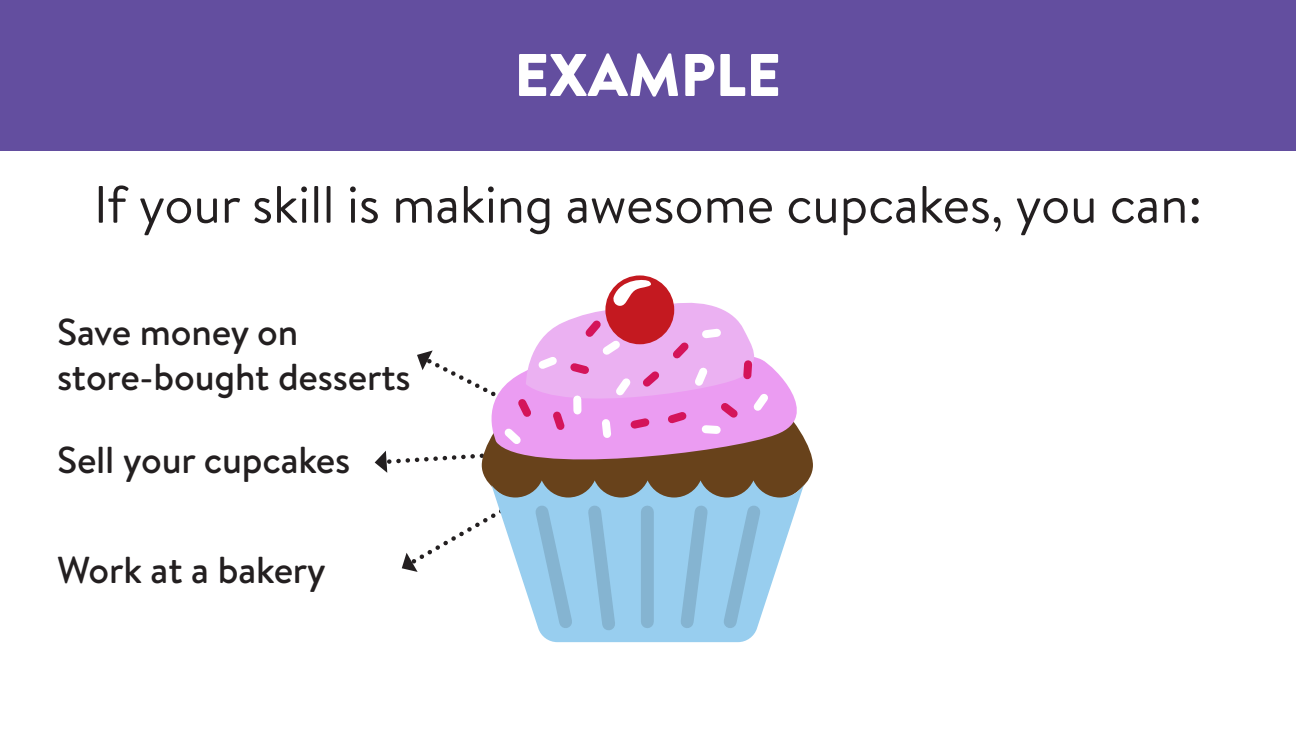
<style>
.page{position:relative;width:1296px;height:729px;background:#fff}
.page>*{position:absolute;margin:0;border:0;box-sizing:border-box;transform-origin:0 0}
.t1{font:900 60px "Brandon Text";color:#fff}
.t2{font:52.5px "Brandon Text";letter-spacing:-.005em;color:#231f20}
.t3{font:500 37.5px/45px "Brandon Text";letter-spacing:-.005em;color:#231f20}
</style>
<div class="page">
<div style="left:0;top:0;width:1296px;height:150px;background:#634e9f"></div>
<svg style="left:545px;top:480px;width:259px;height:162px"></svg>
<svg style="left:775px;top:370px;width:38px;height:106px"></svg>
<svg style="left:375px;top:278px;width:400px;height:360px"></svg>
<h1 class="t1" style="left:514px;top:33px;width:268px">EXAMPLE</h1>
<h2 class="t2" style="left:94px;top:169px;width:1110px">If your skill is making awesome cupcakes, you can:</h2>
<p class="t3" style="left:57px;top:309px;width:355px">Save money on store-bought desserts</p>
<p class="t3" style="left:57px;top:437px;width:295px">Sell your cupcakes</p>
<p class="t3" style="left:57px;top:546px;width:270px">Work at a bakery</p>
</div>
